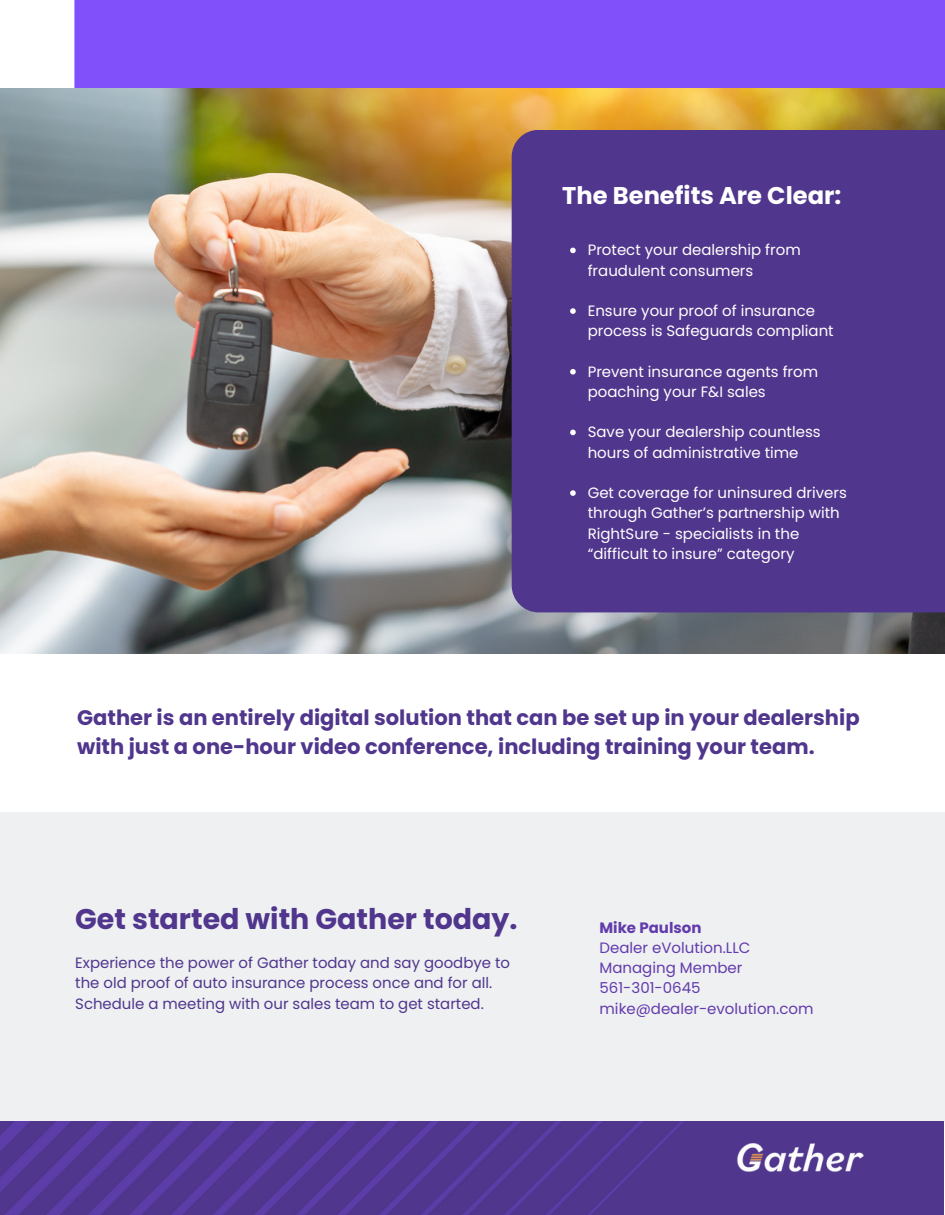
<style>
.page{position:relative;width:945px;height:1215px;background:#fff}
.page>*{position:absolute;margin:0;border:0;box-sizing:border-box;transform-origin:0 0}
.t1{font:700 28.5px "Poppins";color:#50368c}
.t2{font:700 24.15px "Poppins";color:#fff}
.t3{font:700 21px/29.1px "Poppins";color:#50368c}
.t4{font:15px/20.2px "Poppins";color:#fff}
.t5{font:15px/20.2px "Poppins";color:#50368c}
.t6{font:15px "Poppins";color:#623bad}
.t7{font:700 15px "Poppins";color:#623bad}
</style>
<div class="page">
<div style="left:0;top:812px;width:944px;height:310px;background:#eff0f2"></div>
<img style="left:0;top:1122px;width:944px;height:93px">
<img style="left:737px;top:1144px;width:127px;height:28px">
<div style="left:74px;top:0;width:871px;height:150px;background:#8150fb"></div>
<img style="left:0;top:88px;width:945px;height:566px">
<div style="left:512px;top:130px;width:433px;height:482px;background:#50368c"></div>
<svg style="left:570px;top:248px;width:6px;height:5px"></svg>
<svg style="left:570px;top:308px;width:6px;height:6px"></svg>
<svg style="left:570px;top:369px;width:6px;height:6px"></svg>
<svg style="left:570px;top:430px;width:6px;height:5px"></svg>
<svg style="left:570px;top:490px;width:6px;height:6px"></svg>
<p class="t2" style="left:562px;top:178px;width:281px">The Benefits Are Clear:</p>
<h3 class="t4" style="left:588px;top:240px;width:215px">Protect your dealership from fraudulent consumers</h3>
<h1 class="t4" style="left:588px;top:301px;width:247px">Ensure your proof of insurance process is Safeguards compliant</h1>
<p class="t4" style="left:588px;top:361px;width:232px">Prevent insurance agents from poaching your F&amp;I sales</p>
<p class="t4" style="left:588px;top:422px;width:234px">Save your dealership countless hours of administrative time</p>
<p class="t4" style="left:588px;top:483px;width:261px">Get coverage for uninsured drivers through Gather’s partnership with RightSure - specialists in the “difficult to insure” category</p>
<p class="t3" style="left:77px;top:703px;width:784px">Gather is an entirely digital solution that can be set up in your dealership with just a one-hour video conference, including training your team.</p>
<p class="t1" style="left:75px;top:899px;width:444px">Get started with Gather today.</p>
<p class="t5" style="left:75px;top:953px;width:436px">Experience the power of Gather today and say goodbye to the old proof of auto insurance process once and for all.<br>Schedule a meeting with our sales team to get started.</p>
<p class="t7" style="left:600px;top:917px;width:103px">Mike Paulson</p>
<p class="t6" style="left:600px;top:937px;width:152px">Dealer eVolution.LLC</p>
<p class="t6" style="left:600px;top:957px;width:145px">Managing Member</p>
<p class="t6" style="left:600px;top:978px;width:103px">561-301-0645</p>
<p class="t6" style="left:600px;top:998px;width:215px">mike@dealer-evolution.com</p>
</div>
